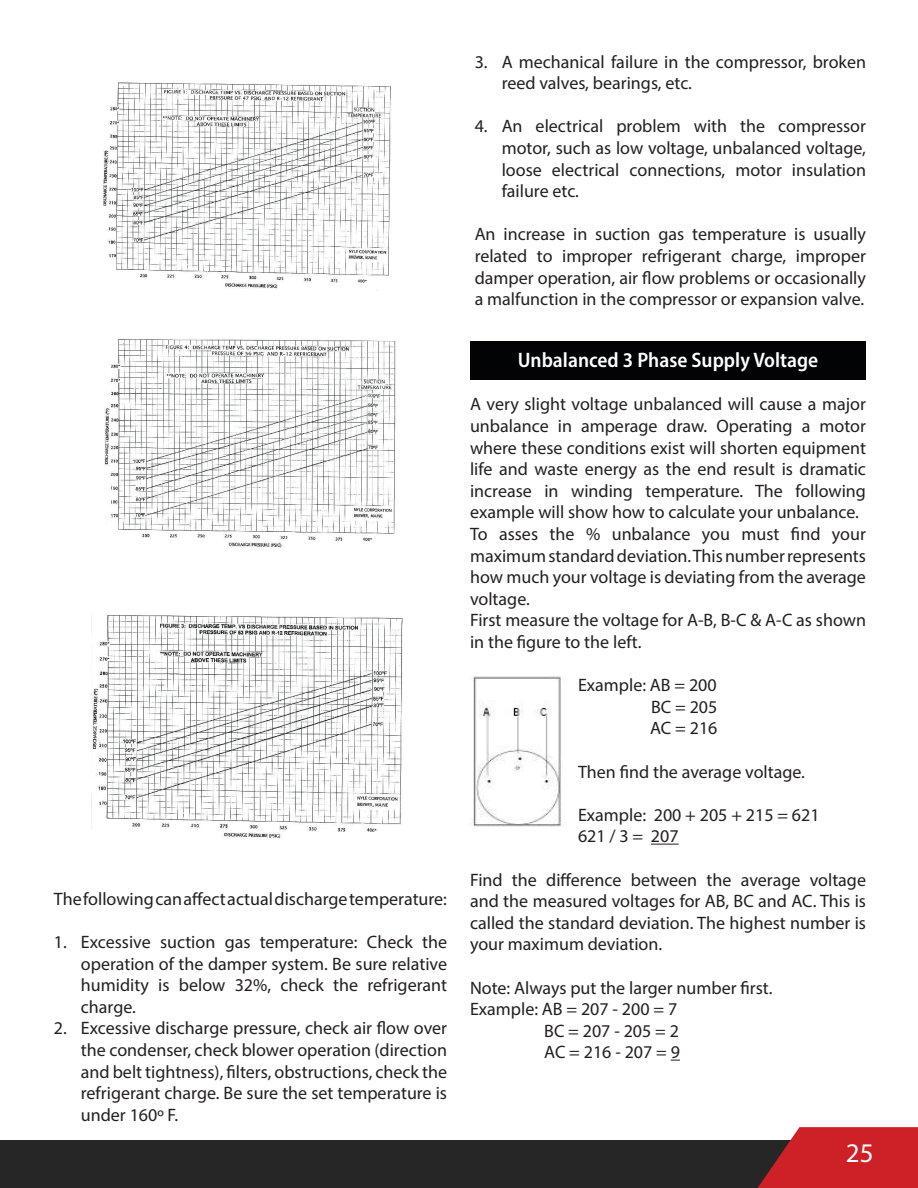
<style>
.page{position:relative;width:918px;height:1188px;background:#fff}
.page>*{position:absolute;margin:0;border:0;box-sizing:border-box;transform-origin:0 0}
.t1{font:27px "Myriad Pro";color:#fff}
.t2{font:600 semi-condensed 21px "Myriad Pro";color:#fff}
.Body_Text{font:18px/21.6px "Myriad Pro";color:#231f20;text-align:justify}
</style>
<div class="page">
<div style="left:0;top:1140px;width:918px;height:48px;background:#262626"></div>
<svg style="left:757px;top:1127px;width:161px;height:61px;background:#c12c32"></svg>
<svg style="left:651px;top:844px;width:28px;height:1px"></svg>
<img style="left:472px;top:676px;width:90px;height:151px">
<div style="left:470px;top:341px;width:396px;height:39px;background:#020304"></div>
<img style="left:91px;top:615px;width:312px;height:224px">
<img style="left:104px;top:339px;width:292px;height:209px">
<img style="left:103px;top:82px;width:289px;height:209px">
<p class="Body_Text" style="left:54px;top:888px;width:395px">The following can affect actual discharge temperature:</p>
<p class="Body_Text" style="left:81px;top:931px;width:368px;text-indent:-27px">1. Excessive suction gas temperature: Check the operation of the damper system. Be sure relative humidity is below 32%, check the refrigerant charge.</p>
<p class="Body_Text" style="left:81px;top:1017px;width:368px;text-indent:-27px">2. Excessive discharge pressure, check air flow over the condenser, check blower operation (direction and belt tightness), filters, obstructions, check the refrigerant charge. Be sure the set temperature is under 160º F.</p>
<p class="Body_Text" style="left:502px;top:50px;width:366px;text-indent:-27px">3. A mechanical failure in the compressor, broken reed valves, bearings, etc.</p>
<p class="Body_Text" style="left:502px;top:115px;width:366px;text-indent:-27px">4. An electrical problem with the compressor motor, such as low voltage, unbalanced voltage, loose electrical connections, motor insulation failure etc.</p>
<p class="Body_Text" style="left:475px;top:223px;width:393px">An increase in suction gas temperature is usually related to improper refrigerant charge, improper damper operation, air flow problems or occasionally a malfunction in the compressor or expansion valve.</p>
<p class="t2" style="left:518px;top:347px;width:302px">Unbalanced 3 Phase Supply Voltage</p>
<p class="Body_Text" style="left:470px;top:393px;width:398px">A very slight voltage unbalanced will cause a major unbalance in amperage draw. Operating a motor where these conditions exist will shorten equipment life and waste energy as the end result is dramatic increase in winding temperature. The following example will show how to calculate your unbalance.</p>
<p class="Body_Text" style="left:470px;top:523px;width:397px">To asses the % unbalance you must find your maximum standard deviation. This number represents how much your voltage is deviating from the average voltage.</p>
<p class="Body_Text" style="left:470px;top:609px;width:397px">First measure the voltage for A-B, B-C &amp; A-C as shown in the figure to the left.</p>
<p class="Body_Text" style="left:578px;top:674px;width:140px">Example: AB = 200</p>
<p class="Body_Text" style="left:651px;top:696px;width:68px">BC = 205</p>
<p class="Body_Text" style="left:650px;top:717px;width:69px">AC = 216</p>
<p class="Body_Text" style="left:578px;top:760px;width:229px">Then find the average voltage.</p>
<p class="Body_Text" style="left:578px;top:804px;width:243px">Example: 200 + 205 + 215 = 621</p>
<p class="Body_Text" style="left:578px;top:825px;width:102px">621 / 3 = 207</p>
<p class="Body_Text" style="left:470px;top:868px;width:398px">Find the difference between the average voltage and the measured voltages for AB, BC and AC. This is called the standard deviation. The highest number is your maximum deviation.</p>
<p class="Body_Text" style="left:470px;top:976px;width:304px">Note: Always put the larger number first.</p>
<p class="Body_Text" style="left:470px;top:998px;width:209px">Example: AB = 207 - 200 = 7</p>
<p class="Body_Text" style="left:544px;top:1020px;width:136px">BC = 207 - 205 = 2</p>
<p class="Body_Text" style="left:544px;top:1041px;width:137px">AC = 216 - 207 = 9</p>
<h1 class="t1" style="left:846px;top:1136px;width:29px">25</h1>
</div>
